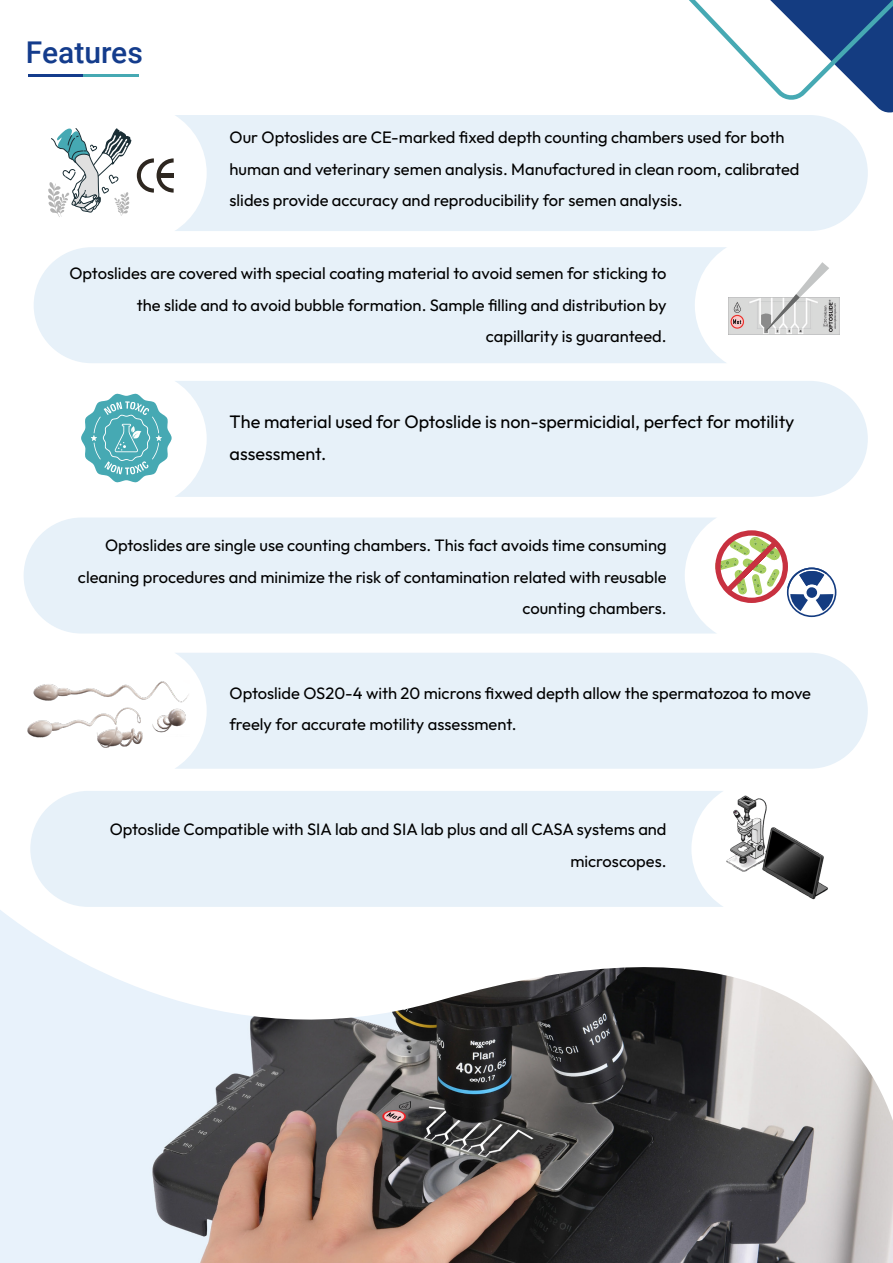
<style>
.page{position:relative;width:893px;height:1263px;background:#fff}
.page>*{position:absolute;margin:0;border:0;box-sizing:border-box;transform-origin:0 0}
.t1{font:500 30px "Roboto";color:#143c8c}
.t2{font:18px/31.5px "Outfit";color:#000}
.t3{font:16.5px/31.5px "Outfit";color:#000;text-align:right}
</style>
<div class="page">
<svg style="left:689px;top:0;width:204px;height:113px"></svg>
<svg style="left:48px;top:128px;width:126px;height:89px"></svg>
<div style="left:175px;top:115px;width:693px;height:116px;background:#e7f1f9"></div>
<img style="left:728px;top:298px;width:112px;height:37px">
<svg style="left:761px;top:262px;width:68px;height:71px"></svg>
<div style="left:34px;top:247px;width:692px;height:116px;background:#e7f1f9"></div>
<svg style="left:81px;top:393px;width:91px;height:90px"></svg>
<div style="left:175px;top:381px;width:693px;height:116px;background:#e7f1f9"></div>
<svg style="left:717px;top:530px;width:119px;height:87px"></svg>
<div style="left:24px;top:517px;width:693px;height:116px;background:#e7f1f9"></div>
<img style="left:27px;top:681px;width:147px;height:66px">
<div style="left:174px;top:653px;width:694px;height:116px;background:#e7f1f9"></div>
<div style="left:30px;top:791px;width:693px;height:116px;background:#e7f1f9"></div>
<img style="left:720px;top:794px;width:108px;height:105px">
<img style="left:0;top:910px;width:893px;height:353px">
<hr style="left:28px;top:74px;width:56px;height:2px;background:#143c8c">
<hr style="left:84px;top:74px;width:55px;height:2px;background:#46a9b3">
<h1 class="t1" style="left:26px;top:31px;width:119px">Features</h1>
<p class="t3" style="left:230px;top:122px;width:571px;text-align:left">Our Optoslides are CE-marked fixed depth counting chambers used for both human and veterinary semen analysis. Manufactured in clean room, calibrated slides provide accuracy and reproducibility for semen analysis.</p>
<p class="t3" style="left:70px;top:258px;width:599px">Optoslides are covered with special coating material to avoid semen for sticking to the slide and to avoid bubble formation. Sample filling and distribution by capillarity is guaranteed.</p>
<p class="t2" style="left:230px;top:406px;width:566px">The material used for Optoslide is non-spermicidial, perfect for motility assessment.</p>
<p class="t3" style="left:78px;top:530px;width:590px">Optoslides are single use counting chambers. This fact avoids time consuming cleaning procedures and minimize the risk of contamination related with reusable counting chambers.</p>
<p class="t3" style="left:230px;top:678px;width:583px;text-align:left">Optoslide OS20-4 with 20 microns fixwed depth allow the spermatozoa to move freely for accurate motility assessment.</p>
<p class="t3" style="left:110px;top:814px;width:558px">Optoslide Compatible with SIA lab and SIA lab plus and all CASA systems and microscopes.</p>
</div>
